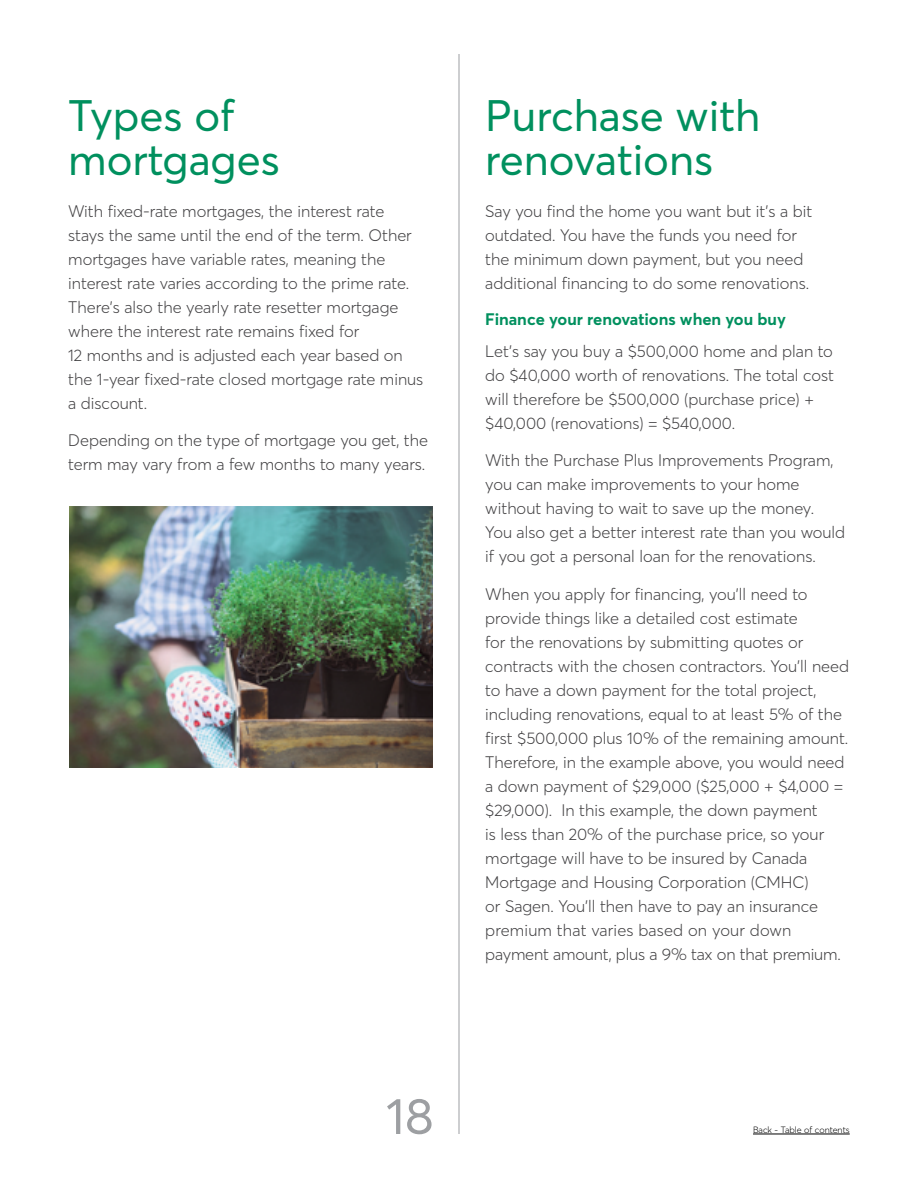
<style>
.page{position:relative;width:918px;height:1188px;background:#fff}
.page>*{position:absolute;margin:0;border:0;box-sizing:border-box;transform-origin:0 0}
.t1{font:50.55px "Desjardins Sans";color:#9d9fa2}
.t2{font:43.5px/43.5px "Desjardins Sans";color:#00905e}
.t3{font:300 16.5px/24px "Desjardins Sans";color:#414042}
.t4{font:700 16.5px "Desjardins Sans";color:#00905e}
.t5{font:300 9px "Desjardins Sans";color:#000}
</style>
<div class="page">
<hr style="left:459px;top:54px;width:1px;height:1080px;background:#9d9fa2">
<img style="left:69px;top:506px;width:364px;height:261px">
<hr style="left:753px;top:1134px;width:97px;height:1px;background:#000">
<h3 class="t2" style="left:68px;top:94px;width:213px">Types of mortgages</h3>
<p class="t3" style="left:68px;top:199px;width:357px">With fixed-rate mortgages, the interest rate stays the same until the end of the term. Other mortgages have variable rates, meaning the interest rate varies according to the prime rate.<br>There's also the yearly rate resetter mortgage where the interest rate remains fixed for<br>12 months and is adjusted each year based on the 1-year fixed-rate closed mortgage rate minus a discount.</p>
<p class="t3" style="left:68px;top:428px;width:361px">Depending on the type of mortgage you get, the term may vary from a few months to many years.</p>
<h3 class="t2" style="left:485px;top:94px;width:277px">Purchase with renovations</h3>
<p class="t3" style="left:485px;top:199px;width:329px">Say you find the home you want but it's a bit outdated. You have the funds you need for the minimum down payment, but you need additional financing to do some renovations.</p>
<h4 class="t4" style="left:485px;top:308px;width:302px">Finance your renovations when you buy</h4>
<p class="t3" style="left:485px;top:339px;width:350px">Let's say you buy a $500,000 home and plan to do $40,000 worth of renovations. The total cost will therefore be $500,000 (purchase price) + $40,000 (renovations) = $540,000.</p>
<p class="t3" style="left:485px;top:449px;width:362px">With the Purchase Plus Improvements Program, you can make improvements to your home without having to wait to save up the money.<br>You also get a better interest rate than you would if you got a personal loan for the renovations.</p>
<p class="t3" style="left:485px;top:582px;width:365px">When you apply for financing, you'll need to provide things like a detailed cost estimate<br>for the renovations by submitting quotes or contracts with the chosen contractors. You'll need to have a down payment for the total project, including renovations, equal to at least 5% of the first $500,000 plus 10% of the remaining amount.<br>Therefore, in the example above, you would need a down payment of $29,000 ($25,000 + $4,000 = $29,000). In this example, the down payment<br>is less than 20% of the purchase price, so your mortgage will have to be insured by Canada Mortgage and Housing Corporation (CMHC)<br>or Sagen. You'll then have to pay an insurance premium that varies based on your down payment amount, plus a 9% tax on that premium.</p>
<h1 class="t1" style="left:386px;top:1085px;width:49px">18</h1>
<p class="t5" style="left:753px;top:1125px;width:98px">Back - Table of contents</p>
</div>
